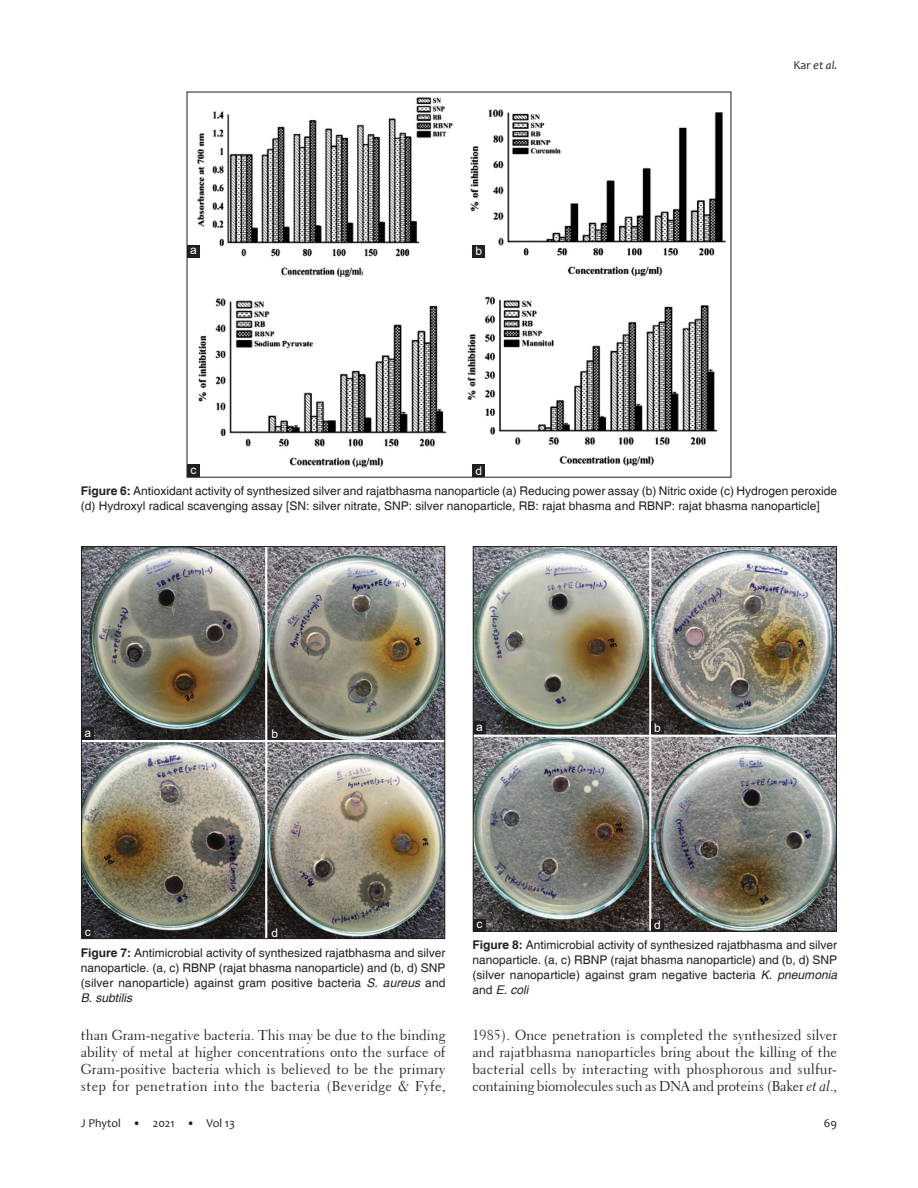
<style>
.page{position:relative;width:918px;height:1188px;background:#fff}
.page>*{position:absolute;margin:0;border:0;box-sizing:border-box;transform-origin:0 0}
.TX{font:14.25px/17.1px "Transitional 521 BT Roman A";color:#231f20;text-align:justify}
.FGC{font:12px/15px "Helvetica";color:#231f20;text-align:justify}
.t1{font:12px "Candara";color:#231f20}
.LABEL{font:12px "Arial";color:#fff}
.t2{font:italic 12px "Candara";color:#231f20}
.s1{font-style:normal}
.s2{font-weight:700}
.s3{font-style:italic}
.s4{font-family:"Transitional 521 BT Cursive A"}
</style>
<div class="page">
<img style="left:197px;top:97px;width:529px;height:371px">
<div style="left:472px;top:465px;width:13px;height:12px;background:#231f20"></div>
<div style="left:187px;top:464px;width:13px;height:13px;background:#231f20"></div>
<div style="left:472px;top:245px;width:13px;height:13px;background:#231f20"></div>
<div style="left:187px;top:245px;width:13px;height:13px;background:#231f20"></div>
<img style="left:83px;top:548px;width:360px;height:389px">
<div style="left:81px;top:546px;width:364px;height:393px;border:1px solid #231f20"></div>
<div style="left:268px;top:926px;width:13px;height:13px;background:#231f20"></div>
<div style="left:81px;top:926px;width:13px;height:13px;background:#231f20"></div>
<div style="left:268px;top:727px;width:13px;height:13px;background:#231f20"></div>
<div style="left:82px;top:727px;width:12px;height:13px;background:#231f20"></div>
<img style="left:475px;top:548px;width:360px;height:382px">
<div style="left:473px;top:546px;width:364px;height:386px;border:1px solid #231f20"></div>
<div style="left:651px;top:721px;width:13px;height:13px;background:#231f20"></div>
<div style="left:473px;top:721px;width:13px;height:13px;background:#231f20"></div>
<div style="left:473px;top:919px;width:13px;height:13px;background:#231f20"></div>
<div style="left:651px;top:919px;width:13px;height:13px;background:#231f20"></div>
<p class="LABEL" style="left:190px;top:242px;width:8px">a</p>
<p class="LABEL" style="left:476px;top:243px;width:8px">b</p>
<p class="LABEL" style="left:190px;top:462px;width:7px">c</p>
<p class="LABEL" style="left:476px;top:463px;width:8px">d</p>
<p class="t2" style="left:793px;top:58px;width:46px"><span class="s1">Kar</span> et al.</p>
<p class="FGC" style="left:81px;top:484px;width:758px"><span class="s2">Figure 6:</span> Antioxidant activity of synthesized silver and rajatbhasma nanoparticle (a) Reducing power assay (b) Nitric oxide (c) Hydrogen peroxide (d) Hydroxyl radical scavenging assay [SN: silver nitrate, SNP: silver nanoparticle, RB: rajat bhasma and RBNP: rajat bhasma nanoparticle]</p>
<p class="LABEL" style="left:85px;top:724px;width:8px">a</p>
<p class="LABEL" style="left:272px;top:725px;width:8px">b</p>
<p class="LABEL" style="left:476px;top:718px;width:8px">a</p>
<p class="LABEL" style="left:654px;top:719px;width:8px">b</p>
<p class="LABEL" style="left:85px;top:923px;width:7px">c</p>
<p class="LABEL" style="left:272px;top:924px;width:8px">d</p>
<p class="FGC" style="left:81px;top:945px;width:366px"><span class="s2">Figure 7:</span> Antimicrobial activity of synthesized rajatbhasma and silver nanoparticle. (a, c) RBNP (rajat bhasma nanoparticle) and (b, d) SNP (silver nanoparticle) against gram positive bacteria <span class="s3">S. aureus</span> and <span class="s3">B. subtilis</span></p>
<p class="LABEL" style="left:476px;top:916px;width:7px">c</p>
<p class="LABEL" style="left:654px;top:917px;width:8px">d</p>
<p class="FGC" style="left:472px;top:938px;width:366px"><span class="s2">Figure 8:</span> Antimicrobial activity of synthesized rajatbhasma and silver nanoparticle. (a, c) RBNP (rajat bhasma nanoparticle) and (b, d) SNP (silver nanoparticle) against gram negative bacteria <span class="s3">K. pneumonia </span>and <span class="s3">E. coli</span></p>
<p class="TX" style="left:81px;top:1026px;width:366px">than Gram-negative bacteria. This may be due to the binding ability of metal at higher concentrations onto the surface of Gram-positive bacteria which is believed to be the primary step for penetration into the bacteria (Beveridge &amp; Fyfe,</p>
<p class="TX" style="left:472px;top:1026px;width:366px">1985). Once penetration is completed the synthesized silver and rajatbhasma nanoparticles bring about the killing of the bacterial cells by interacting with phosphorous and sulfur&shy;containing biomolecules such as DNA and proteins (Baker <span class="s4">et al</span>.,</p>
<p class="t1" style="left:81px;top:1115px;width:156px">J Phytol • 2021 • Vol 13</p>
<p class="t1" style="left:824px;top:1115px;width:15px">69</p>
</div>
